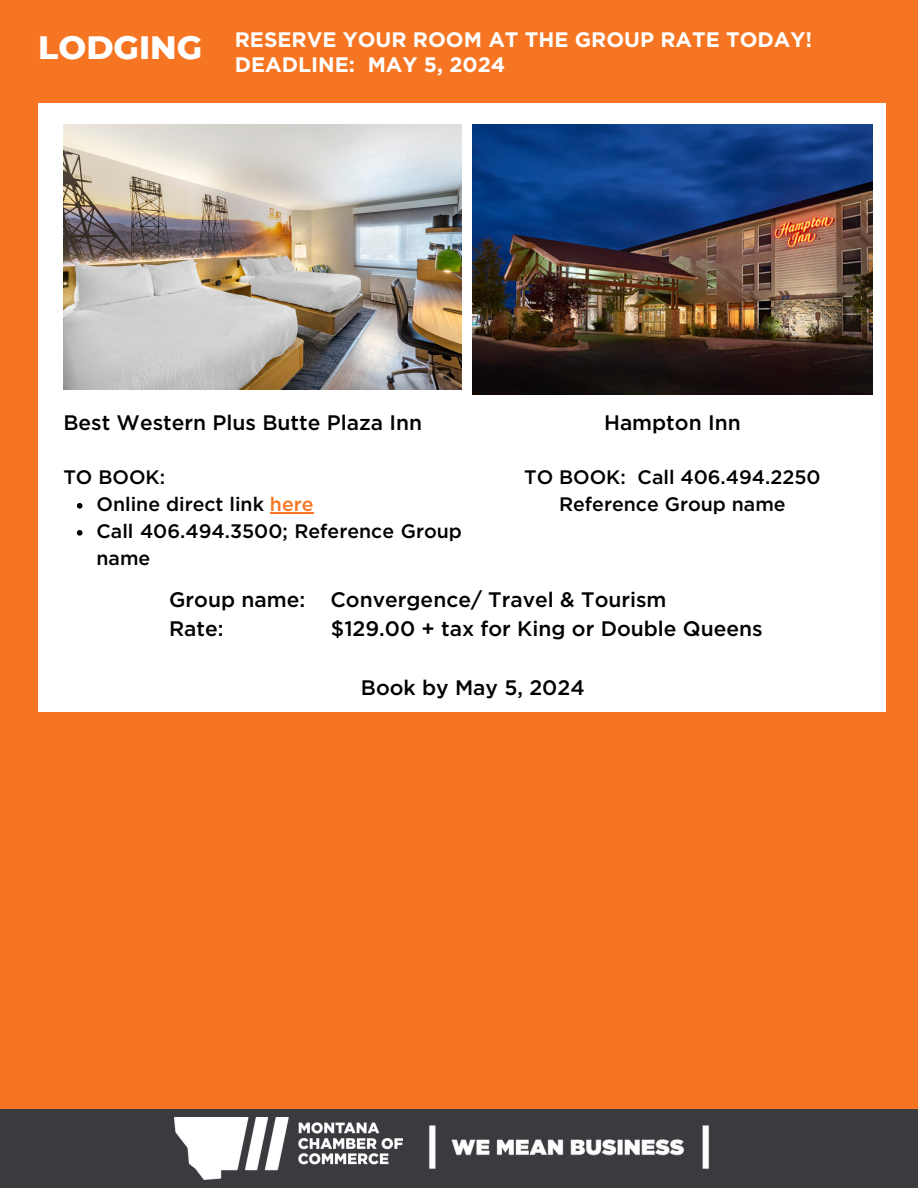
<style>
.page{position:relative;width:918px;height:1188px;background:#fff}
.page>*{position:absolute;margin:0;border:0;box-sizing:border-box;transform-origin:0 0}
.t1{font:500 21px/29.2px "Gotham";color:#000}
.t2{font:700 21px/24.8px "Gotham";color:#fff}
.t3{font:500 19.5px/27px "Gotham";color:#000}
.s1{font-family:"Montserrat";font-weight:800;font-size:33px}
.s2{color:#f67522}
</style>
<div class="page">
<div style="left:0;top:0;width:918px;height:1160px;background:#f67522"></div>
<div style="left:38px;top:103px;width:848px;height:608px;background:#fff"></div>
<img style="left:473px;top:124px;width:399px;height:270px">
<img style="left:63px;top:124px;width:399px;height:266px">
<svg style="left:77px;top:503px;width:6px;height:6px"></svg>
<hr style="left:270px;top:512px;width:44px;height:1px;background:#f67522">
<svg style="left:77px;top:530px;width:6px;height:6px"></svg>
<div style="left:0;top:1109px;width:918px;height:79px;background:#3a3b3f"></div>
<img style="left:174px;top:1117px;width:228px;height:62px">
<img style="left:429px;top:1125px;width:281px;height:44px">
<p class="t2" style="left:235px;top:27px;width:579px;text-indent:-196px"><span class="s1">LODGING</span> RESERVE YOUR ROOM AT THE GROUP RATE TODAY!<br>DEADLINE: MAY 5, 2024</p>
<p class="t1" style="left:63px;top:408px;width:360px">Best Western Plus Butte Plaza Inn</p>
<p class="t3" style="left:97px;top:463px;width:367px;text-indent:-33px">TO BOOK:<br>Online direct link <span class="s2">here<br></span>Call 406.494.3500; Reference Group name</p>
<p class="t1" style="left:604px;top:408px;width:138px">Hampton Inn</p>
<p class="t3" style="left:524px;top:463px;width:298px;text-align:center">TO BOOK: Call 406.494.2250<br>Reference Group name</p>
<p class="t1" style="left:169px;top:585px;width:499px">Group name: Convergence/ Travel &amp; Tourism<br>Rate:</p>
<p class="t1" style="left:331px;top:614px;width:433px">$129.00 + tax for King or Double Queens</p>
<p class="t1" style="left:361px;top:673px;width:225px">Book by May 5, 2024</p>
</div>
